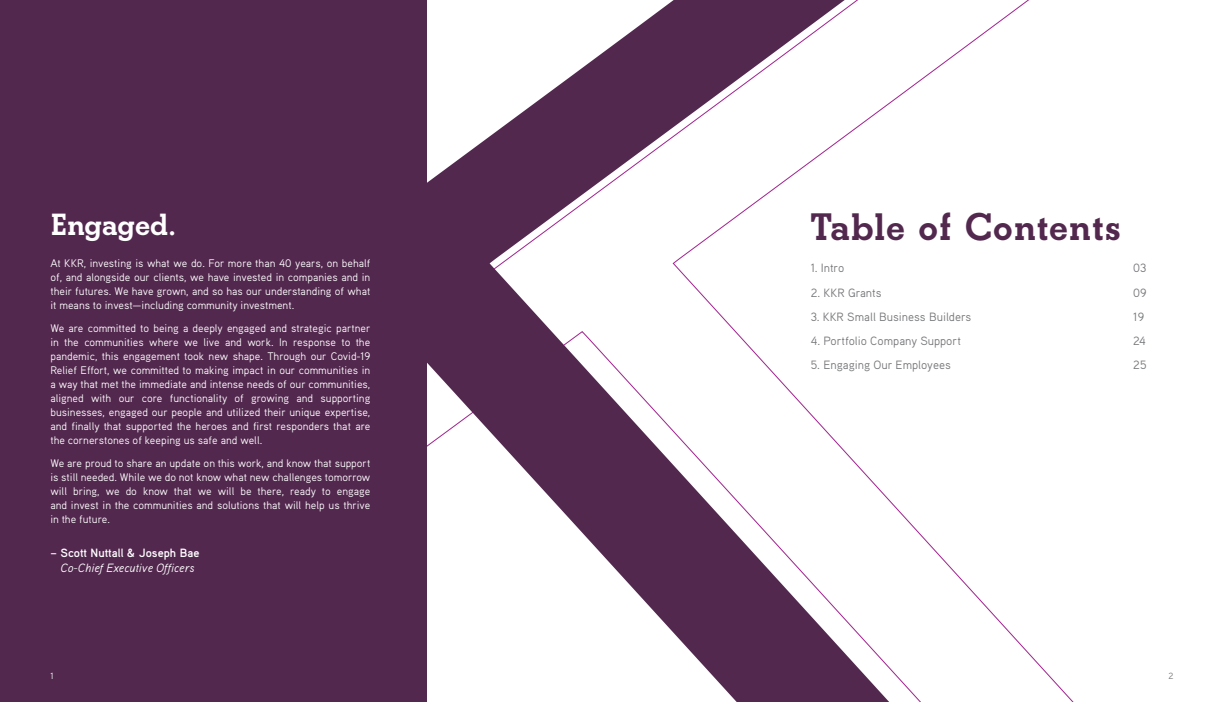
<style>
.page{position:relative;width:1224px;height:702px;background:#fff}
.page>*{position:absolute;margin:0;border:0;box-sizing:border-box;transform-origin:0 0}
.t1{font:700 40px "Beton";letter-spacing:.02em;color:#53284f}
.t2{font:700 32px "Beton";color:#fff}
.t3{font:12px "Aaux Pro OT";color:#757679}
.t4{font:italic 12px "Aaux Pro OT";color:#fff}
.t5{font:700 12px "Aaux Pro OT";color:#fff}
.t6{font:11px/14px "Aaux Pro OT";color:#fff;text-align:justify}
.t7{font:9px "Aaux Pro OT";color:#fff}
.t8{font:9px "Aaux Pro OT";color:#757679}
</style>
<div class="page">
<div style="left:0;top:0;width:427px;height:702px;background:#53284f"></div>
<svg style="left:427px;top:0;width:469px;height:702px"></svg>
<h2 class="t2" style="left:50px;top:206px;width:127px">Engaged.</h2>
<p class="t6" style="left:50px;top:255px;width:321px">At KKR, investing is what we do. For more than 40 years, on behalf of, and alongside our clients, we have invested in companies and in their futures. We have grown, and so has our understanding of what it means to invest—including community investment.</p>
<p class="t6" style="left:50px;top:320px;width:322px">We are committed to being a deeply engaged and strategic partner in the communities where we live and work. In response to the pandemic, this engagement took new shape. Through our Covid-19<br>Relief Effort, we committed to making impact in our communities in a way that met the immediate and intense needs of our communities, aligned with our core functionality of growing and supporting businesses, engaged our people and utilized their unique expertise, and finally that supported the heroes and first responders that are the cornerstones of keeping us safe and well.</p>
<p class="t6" style="left:50px;top:455px;width:321px">We are proud to share an update on this work, and know that support is still needed. While we do not know what new challenges tomorrow will bring, we do know that we will be there, ready to engage and invest in the communities and solutions that will help us thrive in the future.</p>
<p class="t5" style="left:50px;top:545px;width:151px">– Scott Nuttall &amp; Joseph Bae</p>
<p class="t4" style="left:60px;top:561px;width:136px">Co-Chief Executive Officers</p>
<h1 class="t1" style="left:811px;top:204px;width:312px">Table of Contents</h1>
<p class="t3" style="left:811px;top:261px;width:35px">1. Intro</p>
<p class="t3" style="left:1133px;top:261px;width:15px">03</p>
<p class="t3" style="left:811px;top:285px;width:72px">2. KKR Grants</p>
<p class="t3" style="left:1133px;top:285px;width:15px">09</p>
<p class="t3" style="left:811px;top:309px;width:162px">3. KKR Small Business Builders</p>
<p class="t3" style="left:1133px;top:309px;width:12px">19</p>
<p class="t3" style="left:811px;top:333px;width:152px">4. Portfolio Company Support</p>
<p class="t3" style="left:1133px;top:333px;width:14px">24</p>
<p class="t3" style="left:811px;top:358px;width:142px">5. Engaging Our Employees</p>
<p class="t3" style="left:1133px;top:358px;width:15px">25</p>
<p class="t7" style="left:50px;top:670px;width:5px">1</p>
<p class="t8" style="left:1169px;top:670px;width:7px">2</p>
</div>
